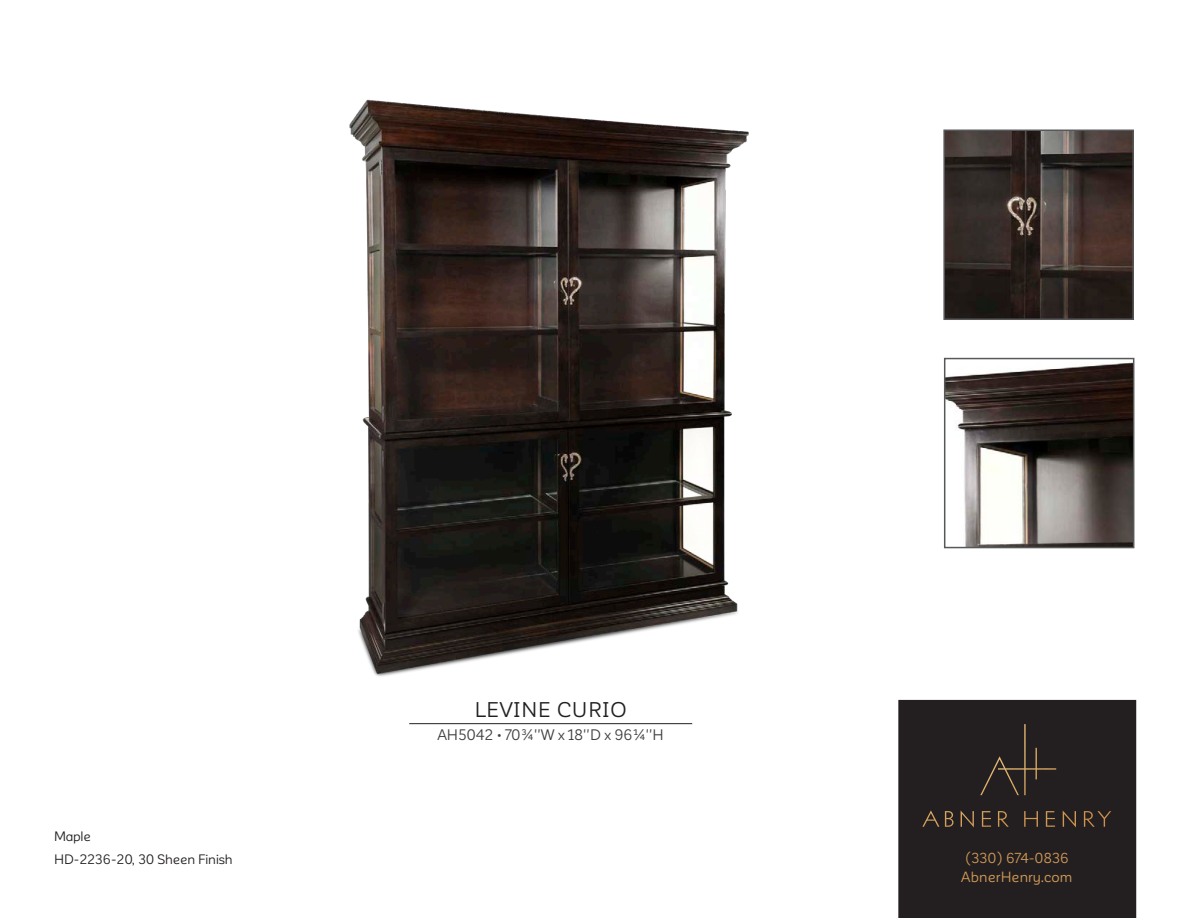
<style>
.page{position:relative;width:1188px;height:918px;background:#fff}
.page>*{position:absolute;margin:0;border:0;box-sizing:border-box;transform-origin:0 0}
.Tear_Sheet_Product_N{font:21px "Corporative Sans Alt";letter-spacing:.05em;color:#231f20}
.Main_Product_Specs{font:15px "Corporative Sans Alt";letter-spacing:-.005em;color:#3e3e3f}
.t1{font:14.55px "Corporative Sans Alt";letter-spacing:.01em;color:#d29b58}
.t2{font:14.25px "Corporative Sans Alt";letter-spacing:-.01em;color:#d29b58}
.Tear_Sheet_Specs{font:13.5px "Corporative Sans Alt";letter-spacing:-.01em;color:#231f20}
</style>
<div class="page">
<div style="left:898px;top:700px;width:238px;height:218px;background:#231f20"></div>
<img style="left:922px;top:724px;width:189px;height:103px">
<img style="left:349px;top:99px;width:400px;height:578px">
<hr style="left:409px;top:723px;width:283px;height:1px;background:#231f20">
<img style="left:946px;top:133px;width:185px;height:184px">
<div style="left:943px;top:130px;width:191px;height:190px;border:2px solid #57585a"></div>
<img style="left:947px;top:362px;width:184px;height:183px">
<div style="left:944px;top:358px;width:190px;height:190px;border:2px solid #57585a"></div>
<p class="Tear_Sheet_Specs" style="left:54px;top:829px;width:38px">Maple</p>
<p class="Tear_Sheet_Specs" style="left:54px;top:852px;width:180px">HD-2236-20, 30 Sheen Finish</p>
<p class="Tear_Sheet_Product_N" style="left:475px;top:699px;width:153px">LEVINE CURIO</p>
<p class="Main_Product_Specs" style="left:438px;top:727px;width:228px">AH5042 • 703/4''W x 18''D x 961/4''H</p>
<p class="t2" style="left:965px;top:850px;width:106px">(330) 674-0836</p>
<p class="t1" style="left:961px;top:869px;width:113px">AbnerHenry.com</p>
</div>
